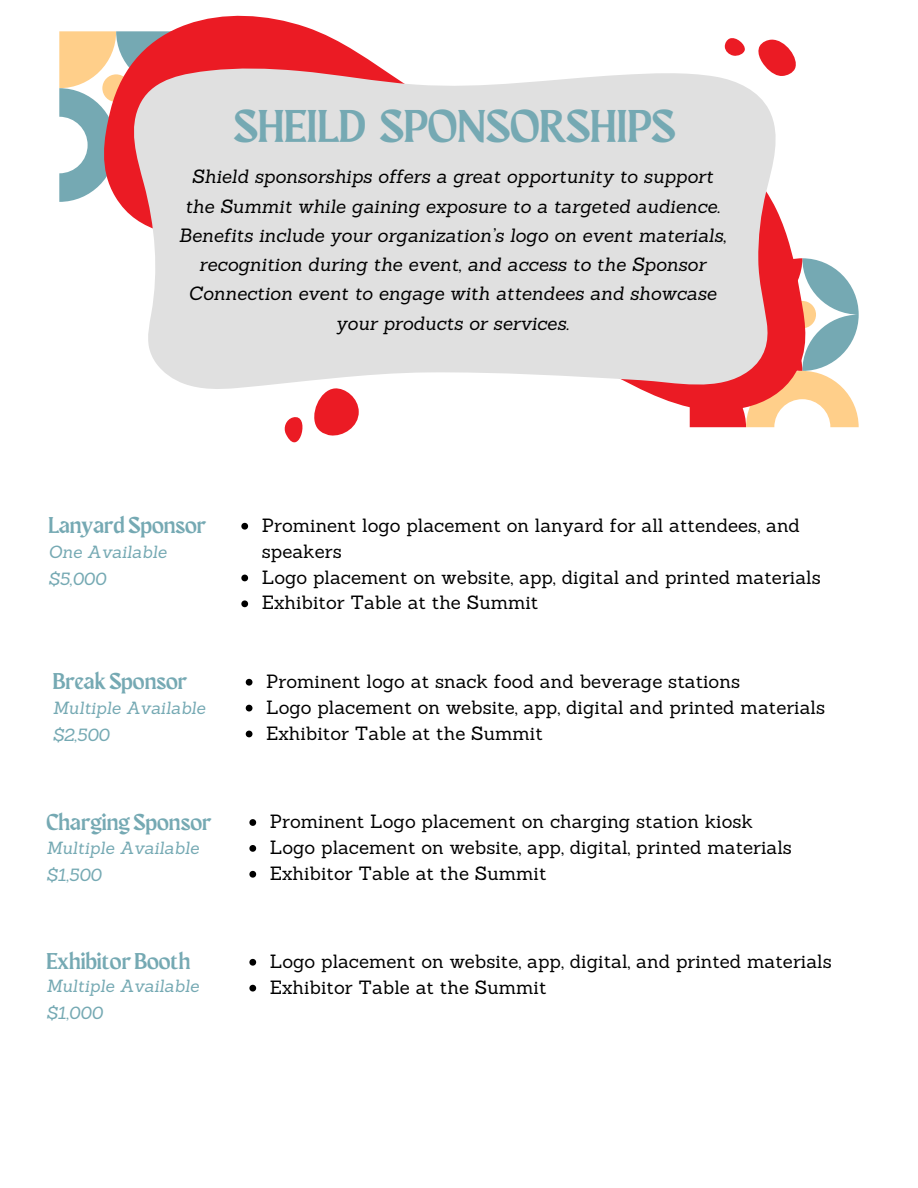
<style>
.page{position:relative;width:918px;height:1188px;background:#fff}
.page>*{position:absolute;margin:0;border:0;box-sizing:border-box;transform-origin:0 0}
.t1{font:45.75px "Maragsa Display";color:#75a9b3}
.t2{font:22.8px "Maragsa Display";color:#75a9b3}
.t3{font:18.75px/25.8px "Sanchez";color:#000}
.t4{font:italic 18.75px/29.2px "Sanchez";color:#000;text-align:center}
.t5{font:italic 17.25px/27px "Sanchez";color:#75a9b3}
</style>
<div class="page">
<svg style="left:249px;top:819px;width:7px;height:7px"></svg>
<svg style="left:249px;top:845px;width:7px;height:7px"></svg>
<svg style="left:249px;top:871px;width:7px;height:7px"></svg>
<svg style="left:59px;top:31px;width:40px;height:171px"></svg>
<svg style="left:690px;top:258px;width:168px;height:169px"></svg>
<svg style="left:99px;top:15px;width:711px;height:401px"></svg>
<svg style="left:127px;top:67px;width:655px;height:326px;fill:#e0e0e0"></svg>
<svg style="left:283px;top:388px;width:76px;height:55px"></svg>
<svg style="left:755px;top:39px;width:44px;height:37px"></svg>
<svg style="left:725px;top:36px;width:21px;height:21px"></svg>
<svg style="left:241px;top:523px;width:7px;height:7px"></svg>
<svg style="left:241px;top:575px;width:7px;height:6px"></svg>
<svg style="left:241px;top:600px;width:7px;height:7px"></svg>
<svg style="left:246px;top:679px;width:6px;height:7px"></svg>
<svg style="left:246px;top:705px;width:6px;height:6px"></svg>
<svg style="left:246px;top:731px;width:6px;height:6px"></svg>
<svg style="left:249px;top:959px;width:7px;height:7px"></svg>
<svg style="left:249px;top:985px;width:7px;height:7px"></svg>
<h1 class="t1" style="left:234px;top:99px;width:443px">SHEILD SPONSORSHIPS</h1>
<p class="t4" style="left:179px;top:162px;width:549px">Shield sponsorships offers a great opportunity to support the Summit while gaining exposure to a targeted audience.<br>Benefits include your organization’s logo on event materials, recognition during the event, and access to the Sponsor Connection event to engage with attendees and showcase your products or services.</p>
<p class="t2" style="left:48px;top:512px;width:159px">Lanyard Sponsor</p>
<p class="t3" style="left:262px;top:512px;width:560px">Prominent logo placement on lanyard for all attendees, and speakers<br>Logo placement on website, app, digital and printed materials Exhibitor Table at the Summit</p>
<p class="t5" style="left:48px;top:538px;width:120px">One Available $5,000</p>
<p class="t2" style="left:53px;top:668px;width:136px">Break Sponsor</p>
<p class="t5" style="left:53px;top:694px;width:154px">Multiple Available $2,500</p>
<p class="t2" style="left:46px;top:808px;width:167px">Charging Sponsor</p>
<p class="t5" style="left:46px;top:834px;width:154px">Multiple Available $1,500</p>
<p class="t2" style="left:46px;top:948px;width:146px">Exhibitor Booth</p>
<p class="t5" style="left:46px;top:972px;width:154px">Multiple Available $1,000</p>
<p class="t3" style="left:266px;top:668px;width:560px">Prominent logo at snack food and beverage stations<br>Logo placement on website, app, digital and printed materials<br>Exhibitor Table at the Summit</p>
<p class="t3" style="left:270px;top:808px;width:524px">Prominent Logo placement on charging station kiosk<br>Logo placement on website, app, digital, printed materials<br>Exhibitor Table at the Summit</p>
<p class="t3" style="left:270px;top:948px;width:563px">Logo placement on website, app, digital, and printed materials<br>Exhibitor Table at the Summit</p>
</div>
